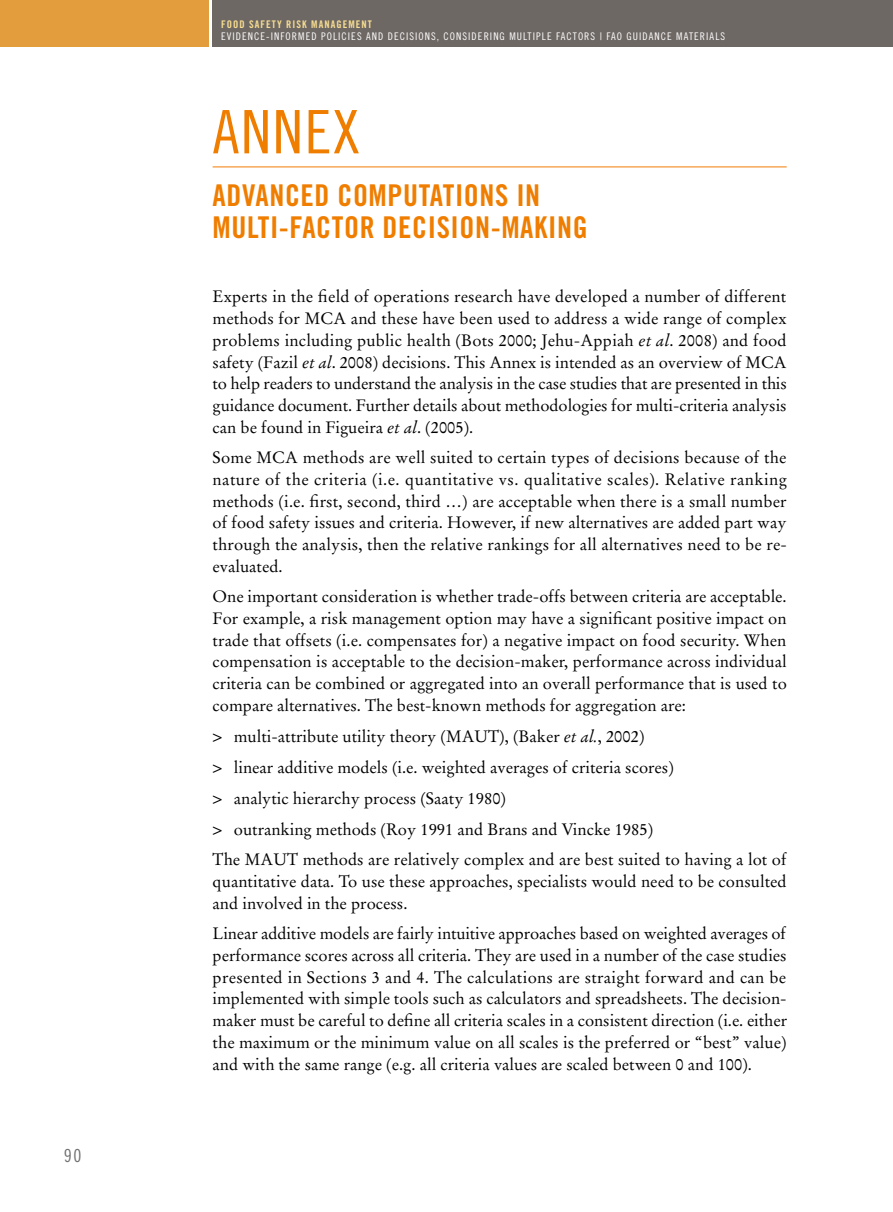
<style>
.page{position:relative;width:893px;height:1212px;background:#fff}
.page>*{position:absolute;margin:0;border:0;box-sizing:border-box;transform-origin:0 0}
.t1{font:60px "Trade Gothic Cond Eighteen";letter-spacing:.03em;color:#ef7d00}
.t2{font:30px/31.5px "Trade Gothic Bold Cond Twenty";letter-spacing:.02em;color:#ef7d00}
.t3{font:18px "Trade Gothic Cond Eighteen";color:#706f6f}
.t4{font:16.5px/21.8px "Stempel Garamond";color:#000;text-align:justify}
.t5{font:10.5px "Trade Gothic Cond Eighteen";letter-spacing:.1em;color:#fff}
.t6{font:10.5px "Trade Gothic Bold Cond Twenty";letter-spacing:.1em;color:#f7dd91}
.s1{font-style:italic}
.s2{font-family:"Trade Gothic Cond Eighteen"}
</style>
<div class="page">
<div style="left:0;top:0;width:208px;height:47px;background:#e49d3c"></div>
<div style="left:213px;top:0;width:680px;height:47px;background:#6e6864"></div>
<hr style="left:213px;top:166px;width:574px;height:2px;background:#f6a758">
<p class="t3" style="left:64px;top:1145px;width:19px">90</p>
<p class="t6" style="left:221px;top:18px;width:152px">FOOD SAFETY RISK MANAGEMENT</p>
<p class="t5" style="left:221px;top:30px;width:505px">EVIDENCE-INFORMED POLICIES AND DECISIONS, CONSIDERING MULTIPLE FACTORS | FAO GUIDANCE MATERIALS</p>
<h1 class="t1" style="left:213px;top:96px;width:149px">ANNEX</h1>
<h2 class="t2" style="left:213px;top:179px;width:377px">ADVANCED COMPUTATIONS IN<br>MULTI-FACTOR DECISION-MAKING</h2>
<p class="t4" style="left:213px;top:286px;width:576px">Experts in the field of operations research have developed a number of different methods for MCA and these have been used to address a wide range of complex problems including public health (Bots 2000; Jehu-Appiah <span class="s1">et al</span>. 2008) and food safety (Fazil <span class="s1">et al</span>. 2008) decisions. This Annex is intended as an overview of MCA to help readers to understand the analysis in the case studies that are presented in this guidance document. Further details about methodologies for multi-criteria analysis can be found in Figueira <span class="s1">et al</span>. (2005).</p>
<p class="t4" style="left:213px;top:447px;width:576px">Some MCA methods are well suited to certain types of decisions because of the nature of the criteria (i.e. quantitative vs. qualitative scales). Relative ranking methods (i.e. first, second, third …) are acceptable when there is a small number of food safety issues and criteria. However, if new alternatives are added part way through the analysis, then the relative rankings for all alternatives need to be re&shy;evaluated.</p>
<p class="t4" style="left:213px;top:586px;width:576px">One important consideration is whether trade-offs between criteria are acceptable.<br>For example, a risk management option may have a significant positive impact on trade that offsets (i.e. compensates for) a negative impact on food security. When compensation is acceptable to the decision-maker, performance across individual criteria can be combined or aggregated into an overall performance that is used to compare alternatives. The best-known methods for aggregation are:</p>
<p class="t4" style="left:213px;top:721px;width:576px;line-height:30.8px;text-align:left"><span class="s2">&gt;</span> multi-attribute utility theory (MAUT), (Baker <span class="s1">et al.</span>, 2002)<br><span class="s2">&gt;</span> linear additive models (i.e. weighted averages of criteria scores)<br><span class="s2">&gt;</span> analytic hierarchy process (Saaty 1980)<br><span class="s2">&gt;</span> outranking methods (Roy 1991 and Brans and Vincke 1985)<br>The MAUT methods are relatively complex and are best suited to having a lot of</p>
<p class="t4" style="left:213px;top:870px;width:576px">quantitative data. To use these approaches, specialists would need to be consulted and involved in the process.</p>
<p class="t4" style="left:213px;top:922px;width:576px">Linear additive models are fairly intuitive approaches based on weighted averages of performance scores across all criteria. They are used in a number of the case studies presented in Sections 3 and 4. The calculations are straight forward and can be implemented with simple tools such as calculators and spreadsheets. The decision&shy;maker must be careful to define all criteria scales in a consistent direction (i.e. either the maximum or the minimum value on all scales is the preferred or “best” value) and with the same range (e.g. all criteria values are scaled between 0 and 100).</p>
</div>
